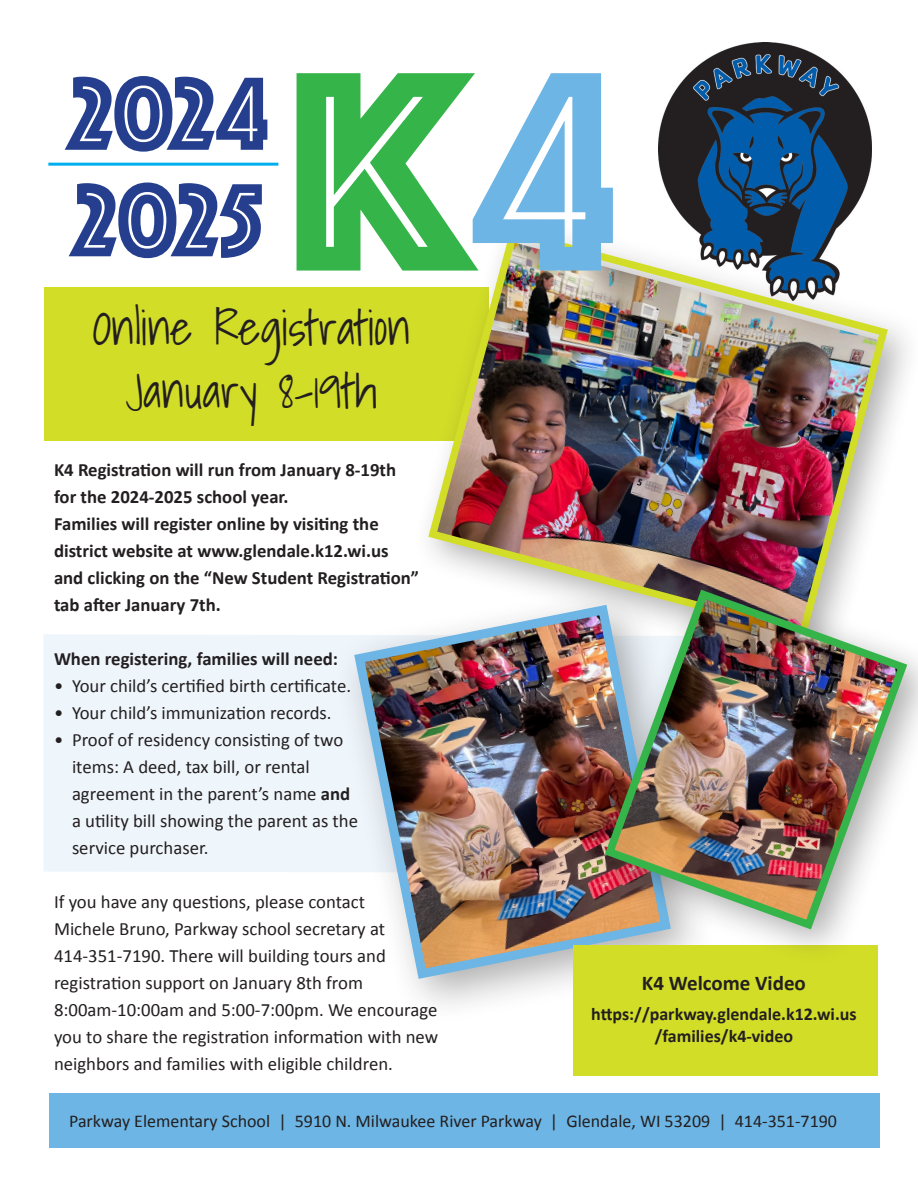
<style>
.page{position:relative;width:918px;height:1188px;background:#fff}
.page>*{position:absolute;margin:0;border:0;box-sizing:border-box;transform-origin:0 0}
.t1{font:295.95px "Phosphate Inline";color:#35b44a}
.t2{font:108px "Phosphate Inline";letter-spacing:-.015em;color:#253f8e}
.t3{font:300 48px "Shadows Into";color:#231f20}
.t4{font:700 21px "Calibri";color:#231f20}
.t5{font:18.75px "Calibri";color:#231f20}
.t6{font:700 18.75px "Calibri";color:#231f20}
.t7{font:18px "Calibri";color:#231f20}
.t8{font:700 18px "Calibri";color:#231f20}
.s1{color:#6db5e4}
.s2{font-weight:700}
</style>
<div class="page">
<div style="left:44px;top:634px;width:289px;height:238px;background:#eef5fb"></div>
<div style="left:50px;top:1094px;width:830px;height:54px;background:#6db5e4"></div>
<img style="left:659px;top:42px;width:212px;height:171px">
<div style="left:44px;top:287px;width:445px;height:154px;background:#d2dd28"></div>
<div style="left:412px;top:213px;width:506px;height:461px;background:#231f20;opacity:.36"></div>
<img style="left:424px;top:224px;width:468px;height:360px">
<div style="left:333px;top:584px;width:383px;height:441px;background:#231f20;opacity:.36"></div>
<img style="left:349px;top:600px;width:239px;height:384px">
<div style="left:573px;top:945px;width:305px;height:131px;background:#d2dd28"></div>
<hr style="left:48px;top:163px;width:230px;height:3px;background:#00aeef">
<div style="left:588px;top:573px;width:330px;height:394px;background:#231f20;opacity:.36"></div>
<img style="left:600px;top:585px;width:312px;height:349px">
<p class="t2" style="left:67px;top:37px;width:202px">2024</p>
<p class="t2" style="left:71px;top:143px;width:194px">2025</p>
<p class="t1" style="left:286px;top:-39px;width:328px">K<span class="s1">4</span></p>
<p class="t3" style="left:93px;top:289px;width:319px">Online Registration</p>
<p class="t3" style="left:126px;top:352px;width:253px">January 8-19th</p>
<p class="t6" style="left:54px;top:457px;width:344px">K4 Registration will run from January 8-19th</p>
<p class="t6" style="left:54px;top:484px;width:236px">for the 2024-2025 school year.</p>
<p class="t6" style="left:54px;top:511px;width:326px">Families will register online by visiting the</p>
<p class="t6" style="left:54px;top:538px;width:336px">district website at www.glendale.k12.wi.us</p>
<p class="t6" style="left:54px;top:565px;width:367px">and clicking on the “New Student Registration”</p>
<p class="t6" style="left:54px;top:592px;width:168px">tab after January 7th.</p>
<p class="t6" style="left:54px;top:646px;width:286px">When registering, families will need:</p>
<p class="t5" style="left:54px;top:673px;width:299px">• Your child’s certified birth certificate.</p>
<p class="t5" style="left:54px;top:700px;width:279px">• Your child’s immunization records.</p>
<p class="t5" style="left:54px;top:727px;width:291px">• Proof of residency consisting of two</p>
<p class="t5" style="left:72px;top:754px;width:239px">items: A deed, tax bill, or rental</p>
<p class="t5" style="left:72px;top:781px;width:280px">agreement in the parent’s name <span class="s2">and</span></p>
<p class="t5" style="left:72px;top:808px;width:288px">a utility bill showing the parent as the</p>
<p class="t5" style="left:72px;top:835px;width:138px">service purchaser.</p>
<p class="t5" style="left:54px;top:889px;width:313px">If you have any questions, please contact</p>
<p class="t5" style="left:54px;top:916px;width:333px">Michele Bruno, Parkway school secretary at</p>
<p class="t5" style="left:54px;top:943px;width:333px">414-351-7190. There will building tours and</p>
<p class="t5" style="left:54px;top:970px;width:311px">registration support on January 8th from</p>
<p class="t5" style="left:54px;top:997px;width:385px">8:00am-10:00am and 5:00-7:00pm. We encourage</p>
<p class="t5" style="left:54px;top:1024px;width:386px">you to share the registration information with new</p>
<p class="t5" style="left:54px;top:1051px;width:341px">neighbors and families with eligible children.</p>
<p class="t4" style="left:642px;top:968px;width:165px">K4 Welcome Video</p>
<p class="t8" style="left:591px;top:1002px;width:267px">https://parkway.glendale.k12.wi.us</p>
<p class="t8" style="left:655px;top:1023px;width:140px">/families/k4-video</p>
<p class="t7" style="left:69px;top:1108px;width:769px">Parkway Elementary School | 5910 N. Milwaukee River Parkway | Glendale, WI 53209 | 414-351-7190</p>
</div>
